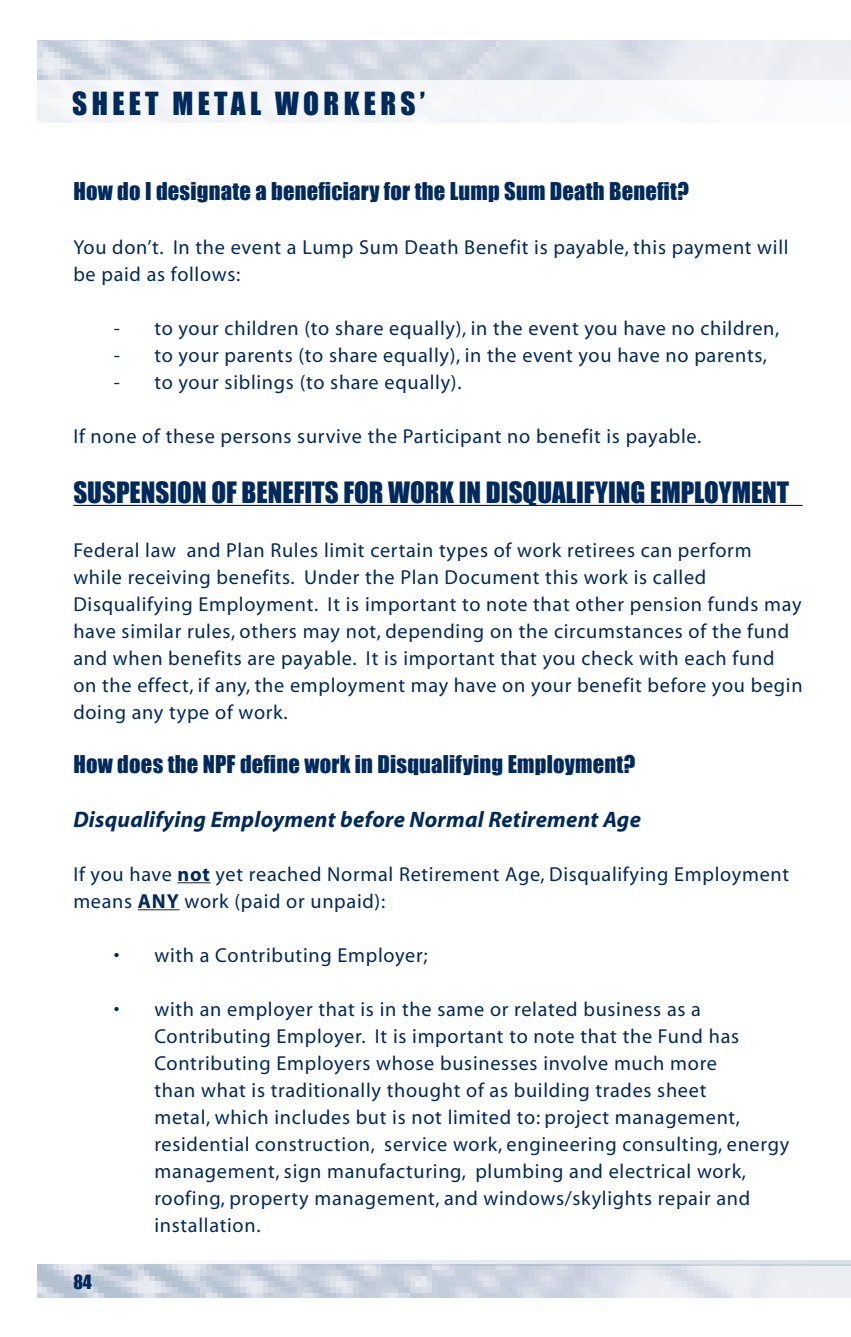
<style>
.page{position:relative;width:851px;height:1337px;background:#fff}
.page>*{position:absolute;margin:0;border:0;box-sizing:border-box;transform-origin:0 0}
.t1{font:29.25px "Impact";letter-spacing:.15em;color:#00295c}
.t2{font:27px "Impact";color:#00295c}
.t3{font:22.5px "Impact";letter-spacing:.01em;color:#00295c}
.t4{font:italic 700 22.5px "Myriad";letter-spacing:.01em;color:#00295c}
.t5{font:20.25px/27px "Myriad";letter-spacing:.035em;color:#00295c}
.t6{font:18px "Impact";color:#00295c}
.s1{font-weight:700}
</style>
<div class="page">
<img style="left:37px;top:1264px;width:813px;height:33px">
<svg style="left:105px;top:1260px;width:745px;height:5px"></svg>
<img style="left:37px;top:40px;width:813px;height:40px">
<div style="left:37px;top:80px;width:813px;height:43px;background:#f5f7f9"></div>
<hr style="left:73px;top:505px;width:729px;height:1px;background:#231f20">
<hr style="left:177px;top:882px;width:33px;height:1px;background:#231f20">
<hr style="left:138px;top:909px;width:42px;height:1px;background:#231f20">
<h1 class="t1" style="left:72px;top:81px;width:354px">Sheet Metal Workers’</h1>
<p class="t3" style="left:73px;top:174px;width:617px">How do I designate a beneficiary for the Lump Sum Death Benefit?</p>
<p class="t5" style="left:73px;top:235px;width:716px">You don’t. In the event a Lump Sum Death Benefit is payable, this payment will be paid as follows:</p>
<p class="t5" style="left:114px;top:316px;width:667px">- to your children (to share equally), in the event you have no children,</p>
<p class="t5" style="left:114px;top:343px;width:654px">- to your parents (to share equally), in the event you have no parents,</p>
<p class="t5" style="left:114px;top:370px;width:349px">- to your siblings (to share equally).</p>
<p class="t5" style="left:73px;top:424px;width:629px">If none of these persons survive the Participant no benefit is payable.</p>
<h2 class="t2" style="left:73px;top:471px;width:717px">Suspension of Benefits for Work in Disqualifying Employment</h2>
<p class="t5" style="left:73px;top:537px;width:730px">Federal law and Plan Rules limit certain types of work retirees can perform while receiving benefits. Under the Plan Document this work is called Disqualifying Employment. It is important to note that other pension funds may have similar rules, others may not, depending on the circumstances of the fund and when benefits are payable. It is important that you check with each fund on the effect, if any, the employment may have on your benefit before you begin doing any type of work.</p>
<p class="t3" style="left:73px;top:746px;width:563px">How does the NPF define work in Disqualifying Employment?</p>
<p class="t4" style="left:73px;top:807px;width:569px">Disqualifying Employment before Normal Retirement Age</p>
<p class="t5" style="left:73px;top:861px;width:717px">If you have <span class="s1">not</span> yet reached Normal Retirement Age, Disqualifying Employment means <span class="s1">ANY</span> work (paid or unpaid):</p>
<p class="t5" style="left:114px;top:942px;width:315px">• with a Contributing Employer;</p>
<p class="t5" style="left:154px;top:996px;width:636px;text-indent:-40px">• with an employer that is in the same or related business as a Contributing Employer. It is important to note that the Fund has Contributing Employers whose businesses involve much more<br>than what is traditionally thought of as building trades sheet<br>metal, which includes but is not limited to: project management, residential construction, service work, engineering consulting, energy management, sign manufacturing, plumbing and electrical work, roofing, property management, and windows/skylights repair and installation.</p>
<p class="t6" style="left:73px;top:1267px;width:20px">84</p>
</div>
